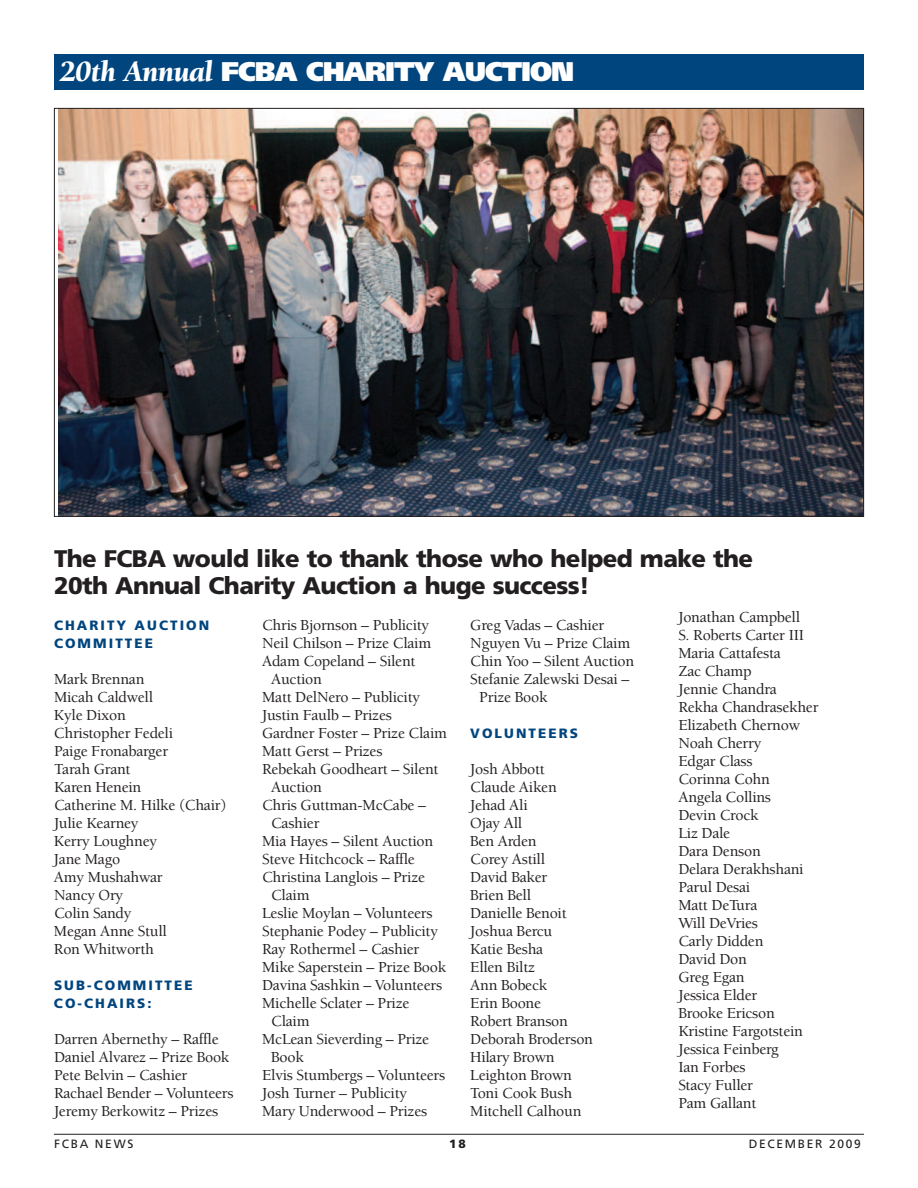
<style>
.page{position:relative;width:918px;height:1188px;background:#fff}
.page>*{position:absolute;margin:0;border:0;box-sizing:border-box;transform-origin:0 0}
.t1{font:900 27px "Frutiger";letter-spacing:-.035em;color:#fff}
.t2{font:900 24px/27px "Frutiger";letter-spacing:-.025em;color:#231f20}
.t3{font:500 15.75px/18px "Berkeley";letter-spacing:-.015em;color:#231f20}
.t4{font:900 13.5px/18px "Frutiger";letter-spacing:.155em;color:#01457f}
.t5{font:12px "Frutiger";letter-spacing:.14em;color:#231f20}
.t6{font:900 12px "Frutiger";color:#231f20}
.s1{font-family:"Berkeley";font-style:italic;font-size:30px}
</style>
<div class="page">
<hr style="left:54px;top:1134px;width:810px;height:1px;background:#231f20">
<div style="left:54px;top:54px;width:810px;height:36px;background:#01457f"></div>
<img style="left:58px;top:110px;width:804px;height:405px">
<h1 class="t1" style="left:60px;top:61px;width:516px"><span class="s1">20th Annual</span> FCBA CHARITY AUCTION</h1>
<h2 class="t2" style="left:54px;top:547px;width:701px">The FCBA would like to thank those who helped make the<br>20th Annual Charity Auction a huge success!</h2>
<p class="t4" style="left:54px;top:617px;width:157px">CHARITY AUCTION<br>COMMITTEE</p>
<p class="t3" style="left:54px;top:671px;width:174px">Mark Brennan<br>Micah Caldwell<br>Kyle Dixon<br>Christopher Fedeli<br>Paige Fronabarger<br>Tarah Grant<br>Karen Henein<br>Catherine M. Hilke (Chair)<br>Julie Kearney<br>Kerry Loughney<br>Jane Mago<br>Amy Mushahwar<br>Nancy Ory<br>Colin Sandy<br>Megan Anne Stull<br>Ron Whitworth</p>
<p class="t4" style="left:54px;top:977px;width:140px">SUB-COMMITTEE<br>CO-CHAIRS:</p>
<p class="t3" style="left:54px;top:1031px;width:181px">Darren Abernethy – Raffle<br>Daniel Alvarez – Prize Book<br>Pete Belvin – Cashier<br>Rachael Bender – Volunteers<br>Jeremy Berkowitz – Prizes</p>
<p class="t3" style="left:262px;top:617px;width:168px">Chris Bjornson – Publicity</p>
<p class="t3" style="left:262px;top:635px;width:171px">Neil Chilson – Prize Claim</p>
<p class="t3" style="left:262px;top:653px;width:155px">Adam Copeland – Silent</p>
<p class="t3" style="left:271px;top:671px;width:52px">Auction</p>
<p class="t3" style="left:262px;top:689px;width:159px">Matt DelNero – Publicity</p>
<p class="t3" style="left:262px;top:707px;width:131px">Justin Faulb – Prizes</p>
<p class="t3" style="left:262px;top:725px;width:186px">Gardner Foster – Prize Claim</p>
<p class="t3" style="left:262px;top:743px;width:122px">Matt Gerst – Prizes</p>
<p class="t3" style="left:262px;top:761px;width:178px">Rebekah Goodheart – Silent</p>
<p class="t3" style="left:271px;top:779px;width:52px">Auction</p>
<p class="t3" style="left:262px;top:797px;width:165px">Chris Guttman-McCabe –</p>
<p class="t3" style="left:271px;top:815px;width:50px">Cashier</p>
<p class="t3" style="left:262px;top:833px;width:173px">Mia Hayes – Silent Auction</p>
<p class="t3" style="left:262px;top:851px;width:154px">Steve Hitchcock – Raffle</p>
<p class="t3" style="left:262px;top:869px;width:164px">Christina Langlois – Prize</p>
<p class="t3" style="left:271px;top:887px;width:40px">Claim</p>
<p class="t3" style="left:262px;top:905px;width:172px">Leslie Moylan – Volunteers</p>
<p class="t3" style="left:262px;top:923px;width:177px">Stephanie Podey – Publicity</p>
<p class="t3" style="left:262px;top:941px;width:159px">Ray Rothermel – Cashier</p>
<p class="t3" style="left:262px;top:959px;width:186px">Mike Saperstein – Prize Book</p>
<p class="t3" style="left:262px;top:977px;width:182px">Davina Sashkin – Volunteers</p>
<p class="t3" style="left:262px;top:995px;width:149px">Michelle Sclater – Prize</p>
<p class="t3" style="left:271px;top:1013px;width:40px">Claim</p>
<p class="t3" style="left:262px;top:1031px;width:169px">McLean Sieverding – Prize</p>
<p class="t3" style="left:271px;top:1049px;width:34px">Book</p>
<p class="t3" style="left:262px;top:1067px;width:185px">Elvis Stumbergs – Volunteers</p>
<p class="t3" style="left:262px;top:1085px;width:146px">Josh Turner – Publicity</p>
<p class="t3" style="left:262px;top:1103px;width:167px">Mary Underwood – Prizes</p>
<p class="t3" style="left:470px;top:617px;width:136px">Greg Vadas – Cashier</p>
<p class="t3" style="left:470px;top:635px;width:161px">Nguyen Vu – Prize Claim</p>
<p class="t3" style="left:470px;top:653px;width:165px">Chin Yoo – Silent Auction</p>
<p class="t3" style="left:470px;top:671px;width:161px">Stefanie Zalewski Desai –</p>
<p class="t3" style="left:479px;top:689px;width:70px">Prize Book</p>
<p class="t4" style="left:470px;top:725px;width:109px">VOLUNTEERS</p>
<p class="t3" style="left:470px;top:761px;width:124px">Josh Abbott<br>Claude Aiken<br>Jehad Ali<br>Ojay All<br>Ben Arden<br>Corey Astill<br>David Baker<br>Brien Bell<br>Danielle Benoit<br>Joshua Bercu<br>Katie Besha<br>Ellen Biltz<br>Ann Bobeck<br>Erin Boone<br>Robert Branson<br>Deborah Broderson<br>Hilary Brown<br>Leighton Brown<br>Toni Cook Bush<br>Mitchell Calhoun</p>
<p class="t3" style="left:678px;top:609px;width:142px">Jonathan Campbell<br>S. Roberts Carter III<br>Maria Cattafesta<br>Zac Champ<br>Jennie Chandra<br>Rekha Chandrasekher<br>Elizabeth Chernow<br>Noah Cherry<br>Edgar Class<br>Corinna Cohn<br>Angela Collins<br>Devin Crock<br>Liz Dale<br>Dara Denson<br>Delara Derakhshani<br>Parul Desai<br>Matt DeTura<br>Will DeVries<br>Carly Didden<br>David Don<br>Greg Egan<br>Jessica Elder<br>Brooke Ericson<br>Kristine Fargotstein<br>Jessica Feinberg<br>Ian Forbes<br>Stacy Fuller<br>Pam Gallant</p>
<p class="t5" style="left:54px;top:1139px;width:81px">FCBA NEWS</p>
<p class="t6" style="left:449px;top:1139px;width:18px">18</p>
<p class="t5" style="left:749px;top:1139px;width:114px">DECEMBER 2009</p>
</div>
